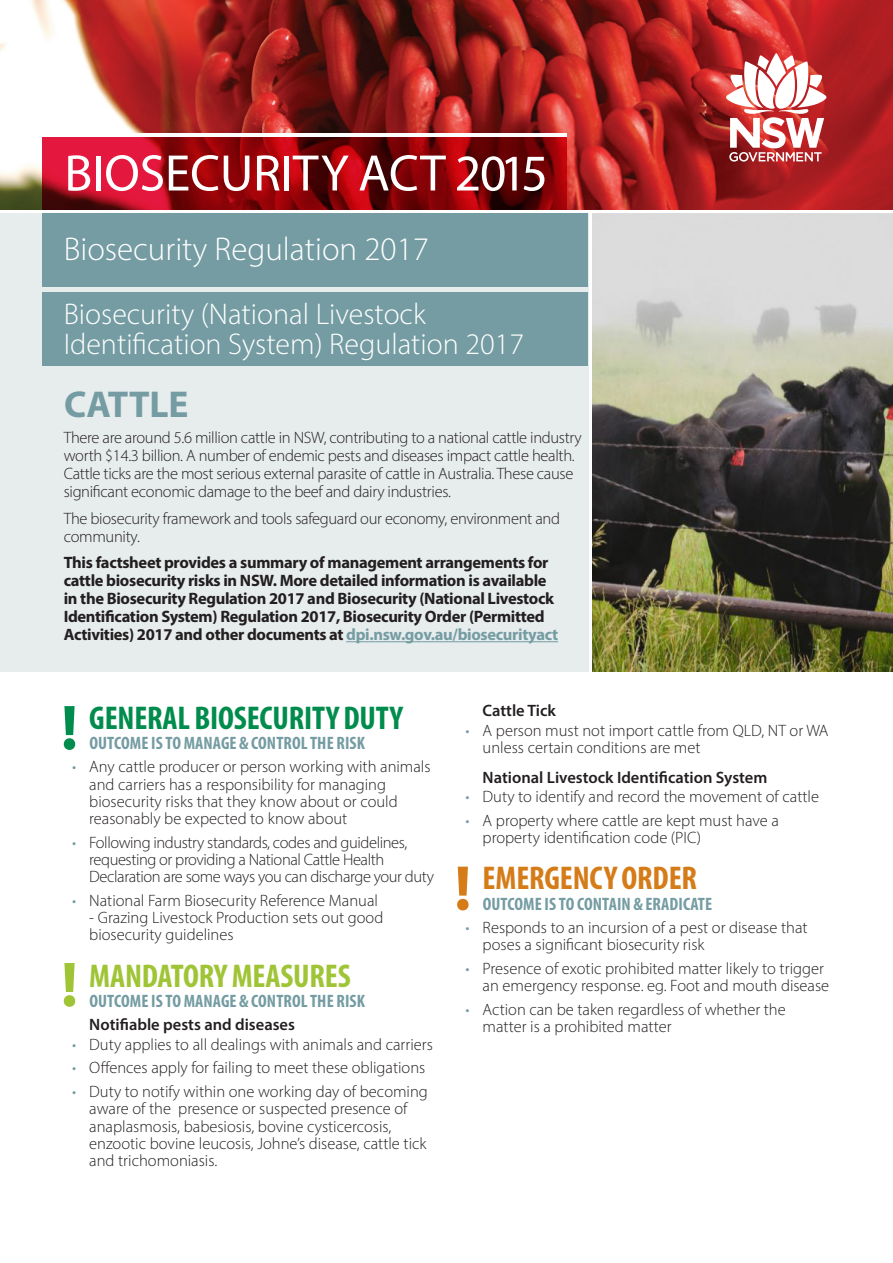
<style>
.page{position:relative;width:893px;height:1263px;background:#fff}
.page>*{position:absolute;margin:0;border:0;box-sizing:border-box;transform-origin:0 0}
.t1{font:51.75px "Myriad Pro";letter-spacing:-.005em;color:#fff}
.t2{font:700 37.5px "Myriad Pro";letter-spacing:-.005em;color:#749ca2}
.t3{font:300 33px "Myriad Pro";color:#fff}
.Section_heading_-_bo{font:700 condensed 33px "Myriad Pro";letter-spacing:-.005em;color:#008c4c}
.Section_heading_-_bo-2{font:700 condensed 33px "Myriad Pro";letter-spacing:-.005em;color:#9fc435}
.Section_heading_-_bo-3{font:700 condensed 33px "Myriad Pro";letter-spacing:-.005em;color:#d57c18}
.t4{font:300 30px/30px "Myriad Pro";color:#fff}
.t5{font:700 condensed 18px "Myriad Pro";letter-spacing:.005em;color:#749ca2}
.Body{font:300 16.5px/17.2px "Myriad Pro";color:#231f20}
.Body-2{font:300 16.5px/18px "Myriad Pro";letter-spacing:-.02em;color:#231f20}
.Body-3{font:700 16.5px/18px "Myriad Pro";letter-spacing:-.02em;color:#231f20}
.Body-4{font:300 16.5px/17.2px "Myriad Pro";letter-spacing:-.025em;color:#231f20}
.Paragraph_Bullet{font:600 16.5px "Myriad Pro";color:#231f20}
.s1{color:#749ca2}
</style>
<div class="page">
<img style="left:593px;top:214px;width:300px;height:458px">
<img style="left:0;top:0;width:893px;height:210px">
<svg style="left:43px;top:137px;width:524px;height:73px;background:#920711"></svg>
<hr style="left:42px;top:133px;width:525px;height:4px;background:#fff">
<svg style="left:726px;top:53px;width:100px;height:109px"></svg>
<div style="left:0;top:214px;width:588px;height:458px;background:#e7eced"></div>
<div style="left:43px;top:214px;width:545px;height:73px;background:#749ca2"></div>
<div style="left:43px;top:292px;width:545px;height:74px;background:#749ca2"></div>
<hr style="left:346px;top:641px;width:212px;height:1px;background:#749ca2">
<svg style="left:64px;top:706px;width:11px;height:44px"></svg>
<svg style="left:64px;top:963px;width:11px;height:44px"></svg>
<svg style="left:457px;top:867px;width:12px;height:43px"></svg>
<h1 class="t1" style="left:64px;top:141px;width:485px">BIOSECURITY ACT 2015</h1>
<h2 class="t3" style="left:64px;top:229px;width:367px">Biosecurity Regulation 2017</h2>
<h3 class="t4" style="left:64px;top:298px;width:462px">Biosecurity (National Livestock<br>Identification System) Regulation 2017</h3>
<h3 class="t2" style="left:64px;top:379px;width:126px">CATTLE</h3>
<p class="Body-2" style="left:64px;top:428px;width:519px">There are around 5.6 million cattle in NSW, contributing to a national cattle industry worth $14.3 billion. A number of endemic pests and diseases impact cattle health.<br>Cattle ticks are the most serious external parasite of cattle in Australia. These cause significant economic damage to the beef and dairy industries.</p>
<p class="Body-2" style="left:64px;top:509px;width:498px">The biosecurity framework and tools safeguard our economy, environment and community.</p>
<p class="Body-3" style="left:64px;top:553px;width:496px">This factsheet provides a summary of management arrangements for cattle biosecurity risks in NSW. More detailed information is available in the Biosecurity Regulation 2017 and Biosecurity (National Livestock Identification System) Regulation 2017, Biosecurity Order (Permitted Activities) 2017 and other documents at <span class="s1">dpi.nsw.gov.au/biosecurityact</span></p>
<p class="Section_heading_-_bo" style="left:89px;top:697px;width:315px">GENERAL BIOSECURITY DUTY</p>
<h6 class="t5" style="left:89px;top:731px;width:277px">OUTCOME IS TO MANAGE &amp; CONTROL THE RISK</h6>
<p class="Body" style="left:89px;top:758px;width:343px;text-indent:-17px"><span class="s1">•</span> Any cattle producer or person working with animals and carriers has a responsibility for managing biosecurity risks that they know about or could reasonably be expected to know about</p>
<p class="Body-4" style="left:89px;top:833px;width:346px;text-indent:-17px"><span class="s1">•</span> Following industry standards, codes and guidelines, requesting or providing a National Cattle Health<br>Declaration are some ways you can discharge your duty</p>
<p class="Body" style="left:72px;top:891px;width:307px"><span class="s1">•</span> National Farm Biosecurity Reference Manual</p>
<p class="Body" style="left:89px;top:909px;width:296px">- Grazing Livestock Production sets out good biosecurity guidelines</p>
<p class="Section_heading_-_bo-2" style="left:89px;top:955px;width:263px">MANDATORY MEASURES</p>
<h6 class="t5" style="left:89px;top:989px;width:277px">OUTCOME IS TO MANAGE &amp; CONTROL THE RISK</h6>
<p class="Paragraph_Bullet" style="left:89px;top:1014px;width:207px">Notifiable pests and diseases</p>
<p class="Body" style="left:72px;top:1035px;width:362px"><span class="s1">•</span> Duty applies to all dealings with animals and carriers</p>
<p class="Body" style="left:72px;top:1059px;width:355px"><span class="s1">•</span> Offences apply for failing to meet these obligations</p>
<p class="Body" style="left:89px;top:1083px;width:340px;text-indent:-17px"><span class="s1">•</span> Duty to notify within one working day of becoming aware of the presence or suspected presence of anaplasmosis, babesiosis, bovine cysticercosis, enzootic bovine leucosis, Johne’s disease, cattle tick and trichomoniasis.</p>
<p class="Paragraph_Bullet" style="left:483px;top:700px;width:75px">Cattle Tick</p>
<p class="Body" style="left:483px;top:721px;width:347px;text-indent:-17px"><span class="s1">•</span> A person must not import cattle from QLD, NT or WA unless certain conditions are met</p>
<p class="Paragraph_Bullet" style="left:483px;top:767px;width:286px">National Livestock Identification System</p>
<p class="Body" style="left:466px;top:788px;width:355px"><span class="s1">•</span> Duty to identify and record the movement of cattle</p>
<p class="Body" style="left:483px;top:811px;width:298px;text-indent:-17px"><span class="s1">•</span> A property where cattle are kept must have a property identification code (PIC)</p>
<p class="Section_heading_-_bo-3" style="left:483px;top:858px;width:216px">EMERGENCY ORDER</p>
<h6 class="t5" style="left:483px;top:892px;width:231px">OUTCOME IS TO CONTAIN &amp; ERADICATE</h6>
<p class="Body" style="left:483px;top:919px;width:326px;text-indent:-17px"><span class="s1">•</span> Responds to an incursion of a pest or disease that poses a significant biosecurity risk</p>
<p class="Body" style="left:483px;top:960px;width:348px;text-indent:-17px"><span class="s1">•</span> Presence of exotic prohibited matter likely to trigger an emergency response. eg. Foot and mouth disease</p>
<p class="Body" style="left:483px;top:1001px;width:305px;text-indent:-17px"><span class="s1">•</span> Action can be taken regardless of whether the matter is a prohibited matter</p>
</div>
